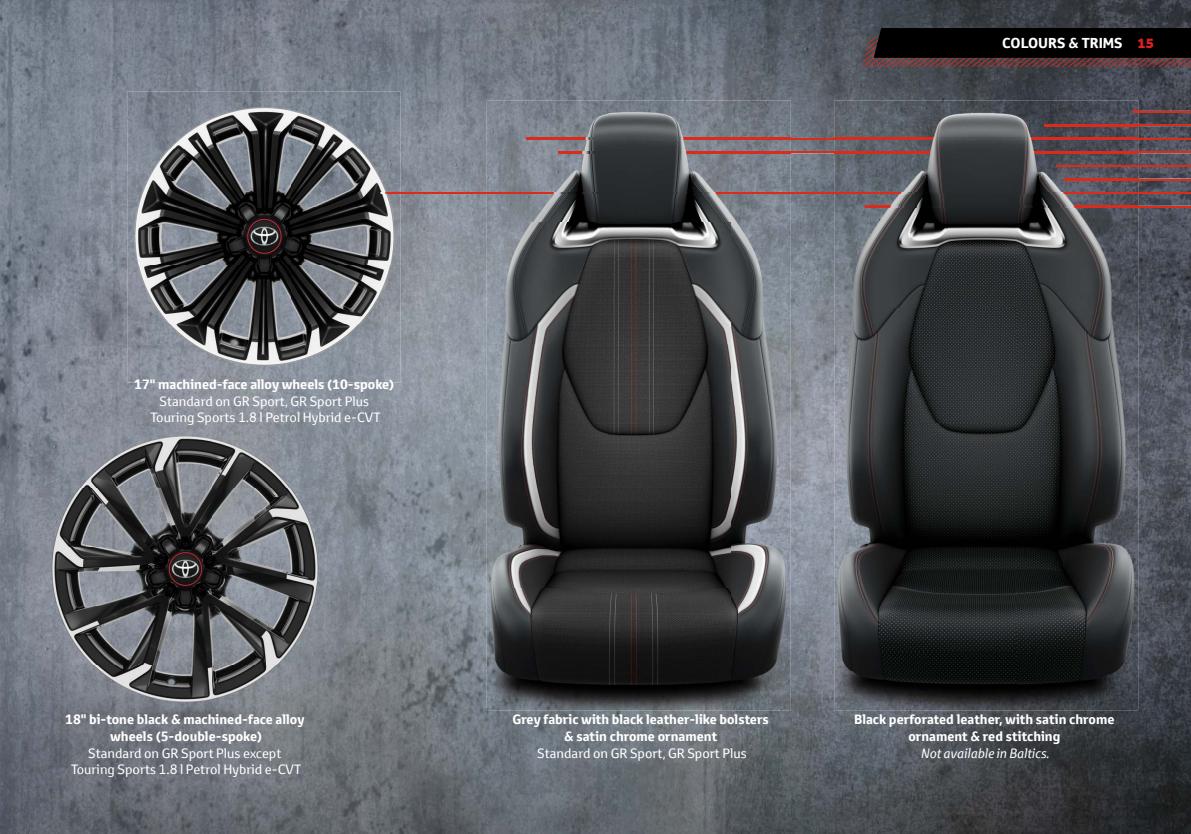
<style>
.page{position:relative;width:1191px;height:834px;background:#fff}
.page>*{position:absolute;margin:0;border:0;box-sizing:border-box;transform-origin:0 0}
.t1{font:700 14px "Toyota Text";color:#fff}
.t2{font:700 13.12px/16.8px "Toyota Text";color:#fff;text-align:center}
.t3{font:13.12px/16.1px "Toyota Text";color:#fff;text-align:center}
.t4{font:italic 13.12px "Toyota Text";color:#fff}
.s1{font-family:"Toyota Display";font-weight:800;font-size:13.12px;color:#d82322}
</style>
<div class="page">
<img style="left:0;top:0;width:1191px;height:833px">
<hr style="left:1044px;top:124px;width:147px;height:2px;background:#dc2a1b">
<hr style="left:1133px;top:111px;width:58px;height:1px;background:#dc2a1b">
<hr style="left:558px;top:151px;width:633px;height:2px;background:#dc2a1b">
<hr style="left:865px;top:206px;width:326px;height:1px;background:#dc2a1b">
<hr style="left:1056px;top:165px;width:135px;height:2px;background:#dc2a1b">
<hr style="left:1064px;top:179px;width:127px;height:1px;background:#dc2a1b">
<hr style="left:526px;top:138px;width:665px;height:2px;background:#dc2a1b">
<hr style="left:378px;top:192px;width:813px;height:2px;background:#dc2a1b">
<img style="left:834px;top:101px;width:304px;height:609px">
<img style="left:865px;top:206px;width:273px;height:1px">
<img style="left:834px;top:151px;width:304px;height:2px">
<img style="left:1056px;top:165px;width:82px;height:2px">
<img style="left:1064px;top:179px;width:74px;height:1px">
<img style="left:1044px;top:124px;width:94px;height:2px">
<img style="left:487px;top:101px;width:303px;height:609px">
<img style="left:558px;top:151px;width:232px;height:2px">
<img style="left:526px;top:138px;width:264px;height:2px">
<img style="left:487px;top:192px;width:303px;height:2px">
<img style="left:128px;top:91px;width:273px;height:291px">
<img style="left:378px;top:192px;width:23px;height:2px">
<img style="left:48px;top:429px;width:273px;height:295px">
<svg style="left:861px;top:28px;width:330px;height:39px"></svg>
<p class="t1" style="left:1002px;top:34px;width:153px">COLOURS &amp; TRIMS <span class="s1">15</span></p>
<p class="t2" style="left:134px;top:376px;width:261px">17" machined-face alloy wheels (10-spoke)</p>
<p class="t3" style="left:150px;top:393px;width:232px">Standard on GR Sport, GR Sport Plus<br>Touring Sports 1.8 l Petrol Hybrid e-CVT</p>
<p class="t2" style="left:65px;top:711px;width:241px">18" bi-tone black &amp; machined-face alloy wheels (5-double-spoke)</p>
<p class="t3" style="left:71px;top:744px;width:232px">Standard on GR Sport Plus except<br>Touring Sports 1.8 l Petrol Hybrid e-CVT</p>
<p class="t2" style="left:512px;top:710px;width:258px">Grey fabric with black leather-like bolsters &amp; satin chrome ornament</p>
<p class="t3" style="left:537px;top:744px;width:211px">Standard on GR Sport, GR Sport Plus</p>
<p class="t2" style="left:854px;top:710px;width:262px">Black perforated leather, with satin chrome ornament &amp; red stitching</p>
<p class="t4" style="left:921px;top:743px;width:130px">Not available in Baltics.</p>
</div>
